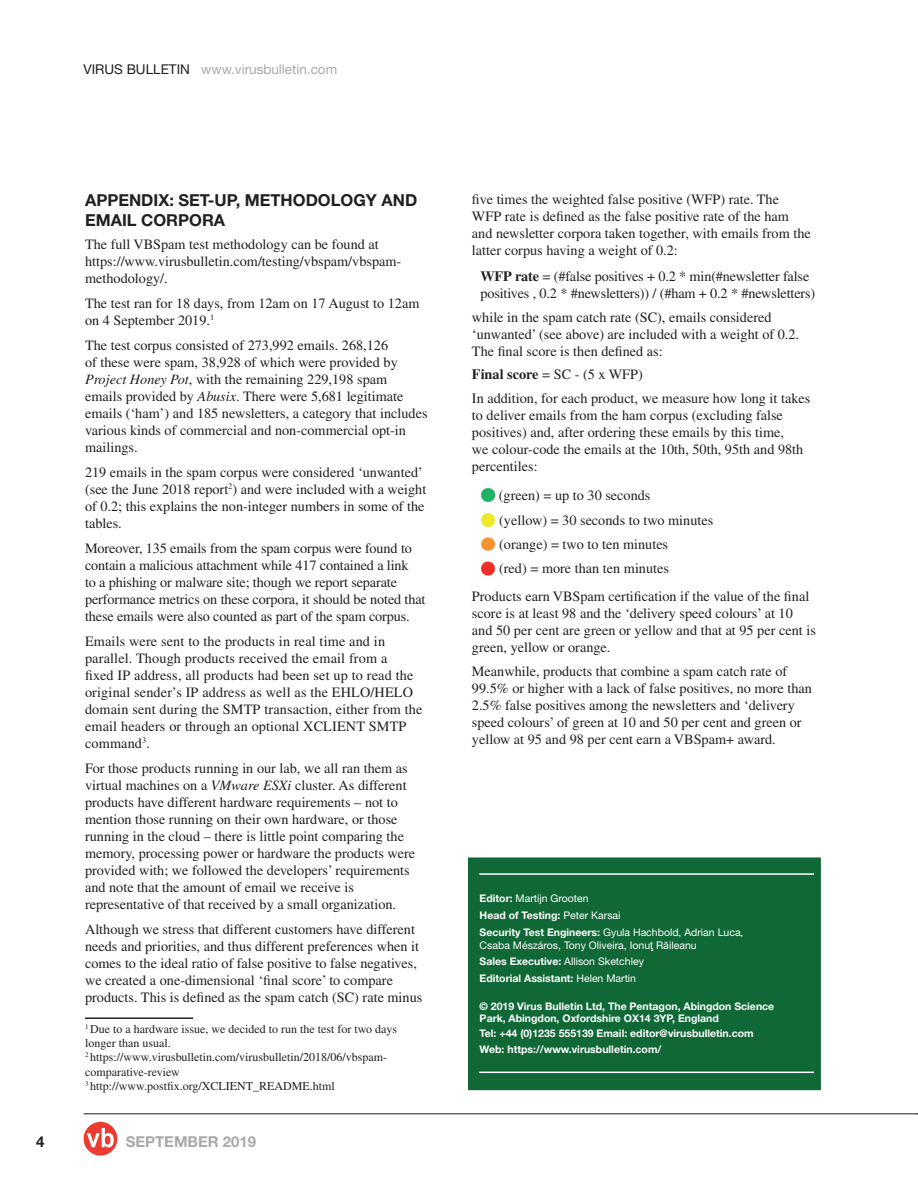
<style>
.page{position:relative;width:918px;height:1188px;background:#fff}
.page>*{position:absolute;margin:0;border:0;box-sizing:border-box;transform-origin:0 0}
.t1{font:700 16.5px/19.8px "Helvetica Neue";color:#231f20}
.t2{font:700 15px "Helvetica Neue";color:#a8a9ad}
.t3{font:700 15px "Helvetica Neue";color:#231f20}
.t4{font:14.25px/17.1px "Times";color:#231f20}
.t5{font:13.5px "Helvetica Neue";color:#a8a9ad}
.t6{font:12px/14.4px "Times";color:#231f20}
.t7{font:10.5px/16.8px "Helvetica Neue";color:#fff}
.t8{font:700 10.5px/12.6px "Helvetica Neue";color:#fff}
.s1{color:#231f20}
.s2{font-style:italic}
.s3{font-weight:700}
.s4{font-family:"Arial"}
</style>
<div class="page">
<hr style="left:84px;top:1114px;width:834px;height:1px;background:#231f20">
<div style="left:84px;top:1122px;width:33px;height:34px;background:#ee3b32;border-radius:50%"></div>
<svg style="left:87px;top:1128px;width:27px;height:20px"></svg>
<hr style="left:85px;top:1017px;width:108px;height:2px;background:#231f20">
<img style="left:481px;top:487px;width:14px;height:15px">
<img style="left:481px;top:513px;width:15px;height:15px">
<img style="left:481px;top:537px;width:15px;height:14px">
<img style="left:480px;top:561px;width:16px;height:15px">
<div style="left:469px;top:858px;width:351px;height:231px;background:#0f6836"></div>
<div style="left:468px;top:857px;width:353px;height:233px;border:2px solid #0f6836"></div>
<hr style="left:479px;top:1072px;width:335px;height:1px;background:#fff">
<hr style="left:479px;top:873px;width:335px;height:2px;background:#fff">
<p class="t5" style="left:83px;top:64px;width:255px"><span class="s1">VIRUS BULLETIN</span> www.virusbulletin.com</p>
<p class="t1" style="left:85px;top:192px;width:334px">APPENDIX: SET-UP, METHODOLOGY AND<br>EMAIL CORPORA</p>
<p class="t4" style="left:85px;top:237px;width:318px">The full VBSpam test methodology can be found at https://www.virusbulletin.com/testing/vbspam/vbspam&shy;methodology/.</p>
<p class="t4" style="left:85px;top:296px;width:336px">The test ran for 18 days, from 12am on 17 August to 12am on 4 September 2019.<sup>1</sup></p>
<p class="t4" style="left:85px;top:338px;width:344px">The test corpus consisted of 273,992 emails. 268,126<br>of these were spam, 38,928 of which were provided by <span class="s2">Project Honey Pot</span>, with the remaining 229,198 spam emails provided by <span class="s2">Abusix</span>. There were 5,681 legitimate emails (‘ham’) and 185 newsletters, a category that includes various kinds of commercial and non-commercial opt-in mailings.</p>
<p class="t4" style="left:85px;top:465px;width:343px">219 emails in the spam corpus were considered ‘unwanted’ (see the June 2018 report<sup>2</sup>) and were included with a weight of 0.2; this explains the non-integer numbers in some of the tables.</p>
<p class="t4" style="left:85px;top:541px;width:342px">Moreover, 135 emails from the spam corpus were found to contain a malicious attachment while 417 contained a link<br>to a phishing or malware site; though we report separate performance metrics on these corpora, it should be noted that these emails were also counted as part of the spam corpus.</p>
<p class="t4" style="left:85px;top:634px;width:339px">Emails were sent to the products in real time and in parallel. Though products received the email from a<br>fixed IP address, all products had been set up to read the original sender’s IP address as well as the EHLO/HELO domain sent during the SMTP transaction, either from the email headers or through an optional XCLIENT SMTP command<sup>3</sup>.</p>
<p class="t4" style="left:85px;top:761px;width:332px">For those products running in our lab, we all ran them as virtual machines on a <span class="s2">VMware ESXi</span> cluster. As different products have different hardware requirements – not to mention those running on their own hardware, or those running in the cloud – there is little point comparing the memory, processing power or hardware the products were provided with; we followed the developers’ requirements and note that the amount of email we receive is representative of that received by a small organization.</p>
<p class="t4" style="left:85px;top:922px;width:339px">Although we stress that different customers have different needs and priorities, and thus different preferences when it comes to the ideal ratio of false positive to false negatives, we created a one-dimensional ‘final score’ to compare products. This is defined as the spam catch (SC) rate minus</p>
<p class="t6" style="left:85px;top:1023px;width:314px"><sup>1</sup> Due to a hardware issue, we decided to run the test for two days longer than usual.<br><sup>2</sup> https://www.virusbulletin.com/virusbulletin/2018/06/vbspam&shy;comparative-review<br><sup>3</sup> http://www.postfix.org/XCLIENT_README.html</p>
<p class="t3" style="left:36px;top:1136px;width:10px">4</p>
<p class="t2" style="left:126px;top:1136px;width:132px">SEPTEMBER 2019</p>
<p class="t4" style="left:472px;top:192px;width:340px">five times the weighted false positive (WFP) rate. The WFP rate is defined as the false positive rate of the ham and newsletter corpora taken together, with emails from the latter corpus having a weight of 0.2:</p>
<p class="t4" style="left:480px;top:269px;width:336px"><span class="s3">WFP rate</span> = (#false positives + 0.2 * min(#newsletter false positives , 0.2 * #newsletters)) / (#ham + 0.2 * #newsletters)</p>
<p class="t4" style="left:472px;top:310px;width:329px">while in the spam catch rate (SC), emails considered ‘unwanted’ (see above) are included with a weight of 0.2.<br>The final score is then defined as:</p>
<p class="t4" style="left:472px;top:364px;width:340px;line-height:23.5px"><span class="s3">Final score</span> = SC - (5 x WFP)<br>In addition, for each product, we measure how long it takes</p>
<p class="t4" style="left:472px;top:408px;width:333px">to deliver emails from the ham corpus (excluding false positives) and, after ordering these emails by this time, we colour-code the emails at the 10th, 50th, 95th and 98th percentiles:</p>
<p class="t4" style="left:499px;top:485px;width:216px;line-height:24.2px">(green) = up to 30 seconds<br>(yellow) = 30 seconds to two minutes (orange) = two to ten minutes<br>(red) = more than ten minutes</p>
<p class="t4" style="left:472px;top:589px;width:345px">Products earn VBSpam certification if the value of the final score is at least 98 and the ‘delivery speed colours’ at 10 and 50 per cent are green or yellow and that at 95 per cent is green, yellow or orange.</p>
<p class="t4" style="left:472px;top:664px;width:342px">Meanwhile, products that combine a spam catch rate of 99.5% or higher with a lack of false positives, no more than 2.5% false positives among the newsletters and ‘delivery speed colours’ of green at 10 and 50 per cent and green or yellow at 95 and 98 per cent earn a VBSpam+ award.</p>
<p class="t7" style="left:480px;top:891px;width:265px"><span class="s3">Editor:</span> Martijn Grooten<br><span class="s3">Head of Testing:</span> Peter Karsai<br><span class="s3">Security Test Engineers:</span> Gyula Hachbold, Adrian Luca,</p>
<p class="t7" style="left:480px;top:937px;width:219px">Csaba Mészáros, Tony Oliveira, Ionu<span class="s4">ţ</span> R<span class="s4">ă</span>ileanu<br><span class="s3">Sales Executive:</span> Allison Sketchley<br><span class="s3">Editorial Assistant:</span> Helen Martin</p>
<p class="t8" style="left:480px;top:1001px;width:296px">© 2019 Virus Bulletin Ltd, The Pentagon, Abingdon Science<br>Park, Abingdon, Oxfordshire OX14 3YP, England</p>
<p class="t8" style="left:480px;top:1027px;width:276px;line-height:15.1px">Tel: +44 (0)1235 555139 Email: editor@virusbulletin.com<br>Web: https://www.virusbulletin.com/</p>
</div>
